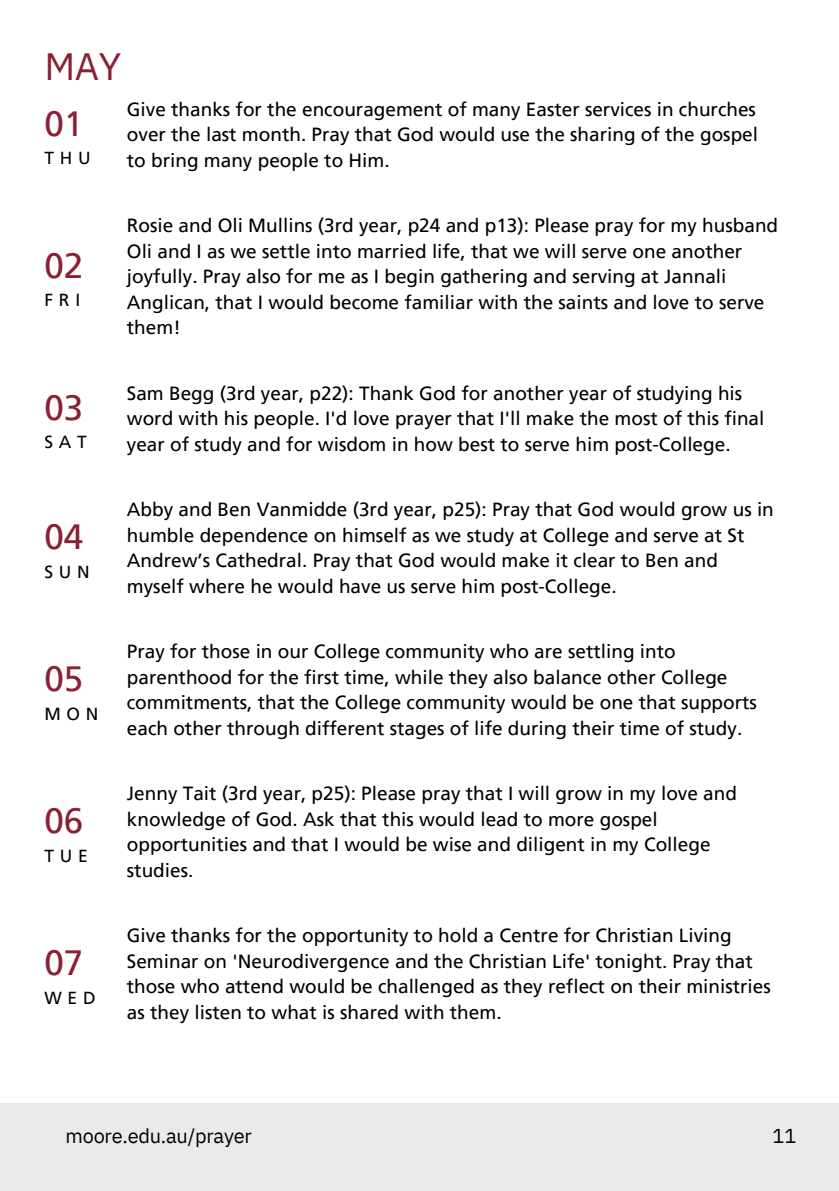
<style>
.page{position:relative;width:839px;height:1191px;background:#fff}
.page>*{position:absolute;margin:0;border:0;box-sizing:border-box;transform-origin:0 0}
.t1{font:38px "IBM Plex Sans";color:#8a2034}
.t2{font:35px "Frutiger LT Pro";color:#8a2034}
.t3{font:20px "IBM Plex Sans";letter-spacing:-.01em;color:#000}
.t4{font:19px/25.6px "Frutiger LT Pro";color:#000}
.t5{font:17.4px "Frutiger LT Pro";letter-spacing:.335em;color:#000}
</style>
<div class="page">
<div style="left:0;top:1104px;width:838px;height:87px;background:#ebeaea"></div>
<p class="t1" style="left:44px;top:41px;width:78px">MAY</p>
<p class="t2" style="left:44px;top:102px;width:40px">01</p>
<p class="t4" style="left:127px;top:96px;width:632px;text-align:justify">Give thanks for the encouragement of many Easter services in churches over the last month. Pray that God would use the sharing of the gospel to bring many people to Him.</p>
<h2 class="t5" style="left:44px;top:148px;width:48px">THU</h2>
<p class="t2" style="left:44px;top:244px;width:40px">02</p>
<h2 class="t5" style="left:44px;top:290px;width:37px">FRI</h2>
<p class="t4" style="left:127px;top:213px;width:652px">Rosie and Oli Mullins (3rd year, p24 and p13): Please pray for my husband Oli and I as we settle into married life, that we will serve one another joyfully. Pray also for me as I begin gathering and serving at Jannali Anglican, that I would become familiar with the saints and love to serve them!</p>
<p class="t2" style="left:44px;top:386px;width:40px">03</p>
<p class="t4" style="left:127px;top:380px;width:639px">Sam Begg (3rd year, p22): Thank God for another year of studying his word with his people. I'd love prayer that I'll make the most of this final year of study and for wisdom in how best to serve him post-College.</p>
<h2 class="t5" style="left:44px;top:432px;width:44px">SAT</h2>
<p class="t2" style="left:44px;top:516px;width:40px">04</p>
<h2 class="t5" style="left:44px;top:561px;width:47px">SUN</h2>
<p class="t2" style="left:44px;top:658px;width:40px">05</p>
<h2 class="t5" style="left:44px;top:703px;width:56px">MON</h2>
<p class="t2" style="left:44px;top:800px;width:40px">06</p>
<h2 class="t5" style="left:44px;top:845px;width:45px">TUE</h2>
<h2 class="t2" style="left:44px;top:942px;width:40px">07</h2>
<h2 class="t5" style="left:44px;top:987px;width:53px">WED</h2>
<p class="t4" style="left:127px;top:497px;width:648px">Abby and Ben Vanmidde (3rd year, p25): Pray that God would grow us in humble dependence on himself as we study at College and serve at St Andrew’s Cathedral. Pray that God would make it clear to Ben and myself where he would have us serve him post-College.</p>
<p class="t4" style="left:127px;top:639px;width:631px">Pray for those in our College community who are settling into parenthood for the first time, while they also balance other College commitments, that the College community would be one that supports each other through different stages of life during their time of study.</p>
<p class="t4" style="left:127px;top:781px;width:611px">Jenny Tait (3rd year, p25): Please pray that I will grow in my love and knowledge of God. Ask that this would lead to more gospel opportunities and that I would be wise and diligent in my College studies.</p>
<p class="t4" style="left:127px;top:923px;width:645px">Give thanks for the opportunity to hold a Centre for Christian Living Seminar on 'Neurodivergence and the Christian Life' tonight. Pray that those who attend would be challenged as they reflect on their ministries as they listen to what is shared with them.</p>
<h1 class="t3" style="left:65px;top:1122px;width:188px">moore.edu.au/prayer</h1>
<p class="t3" style="left:772px;top:1122px;width:25px">11</p>
</div>
